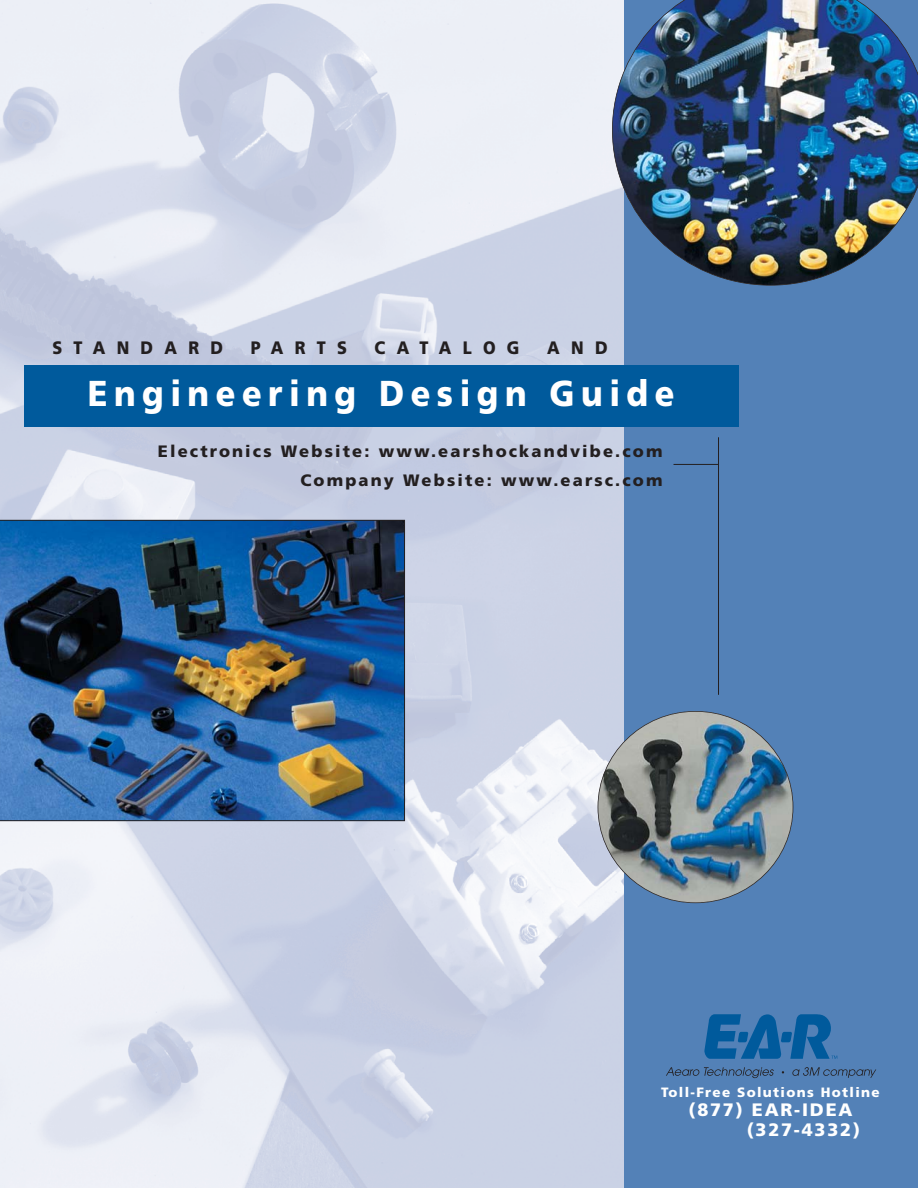
<style>
.page{position:relative;width:918px;height:1188px;background:#fff}
.page>*{position:absolute;margin:0;border:0;box-sizing:border-box;transform-origin:0 0}
.t1{font:900 36px "Frutiger";letter-spacing:.2em;color:#fff;scale:.9 1}
.t2{font:900 18px/19.5px "Frutiger";letter-spacing:.1em;color:#fff}
.t3{font:900 18px "Frutiger";letter-spacing:.7em;color:#231f20;scale:.9 1}
.t4{font:900 16.5px/28.5px "Frutiger";letter-spacing:.13em;color:#231f20;text-align:right}
.t5{font:900 13.5px "Frutiger";letter-spacing:.1em;color:#fff}
</style>
<div class="page">
<div style="left:624px;top:0;width:294px;height:1188px;background:#5381b7"></div>
<img style="left:0;top:0;width:624px;height:1188px">
<img style="left:612px;top:0;width:306px;height:286px">
<hr style="left:718px;top:437px;width:1px;height:258px;background:#231f20">
<hr style="left:674px;top:464px;width:45px;height:1px;background:#231f20">
<img style="left:0;top:520px;width:405px;height:301px">
<svg style="left:704px;top:1014px;width:133px;height:45px"></svg>
<svg style="left:666px;top:1067px;width:108px;height:11px"></svg>
<svg style="left:792px;top:1067px;width:84px;height:11px"></svg>
<div style="left:24px;top:365px;width:714px;height:62px;background:#005a9c"></div>
<img style="left:598px;top:711px;width:195px;height:192px;border-radius:50%">
<p class="t3" style="left:52px;top:341px;width:191px">STANDARD</p>
<p class="t3" style="left:251px;top:341px;width:108px">PARTS</p>
<p class="t3" style="left:375px;top:341px;width:163px">CATALOG</p>
<p class="t3" style="left:547px;top:341px;width:69px">AND</p>
<h1 class="t1" style="left:88px;top:379px;width:653px">Engineering Design Guide</h1>
<p class="t4" style="left:158px;top:438px;width:506px">Electronics Website: www.earshockandvibe.com<br>Company Website: www.earsc.com</p>
<p class="t5" style="left:661px;top:1087px;width:220px">Toll-Free Solutions Hotline</p>
<p class="t2" style="left:747px;top:1102px;width:115px;text-indent:-58px">(877) EAR-IDEA (327-4332)</p>
</div>
